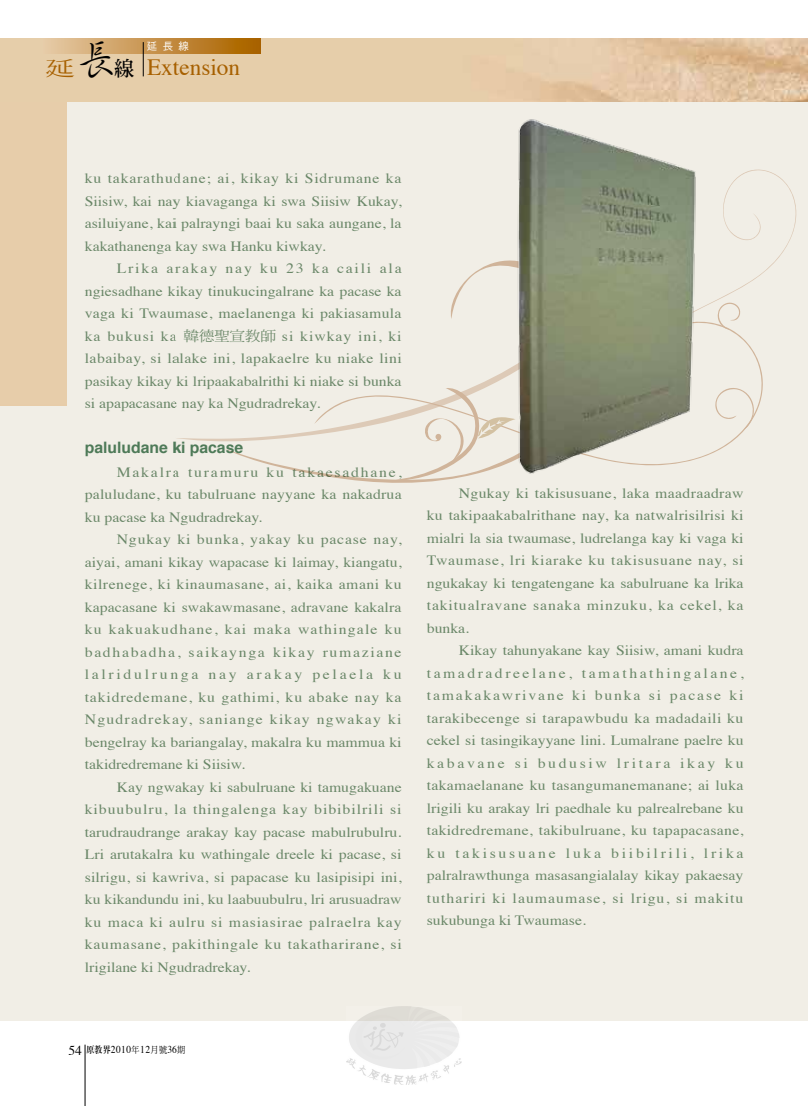
<style>
.page{position:relative;width:808px;height:1106px;background:#fff}
.page>*{position:absolute;margin:0;border:0;box-sizing:border-box;transform-origin:0 0}
.t1{font:23.25px "Times";color:#a76000}
.t2{font:700 15.75px "Helvetica";color:#4e7a58}
.t3{font:14.1px "Times";letter-spacing:.015em;color:#6a8768;scale:1.11 1}
.t4{font:14.1px "Times";letter-spacing:.05em;color:#6a8768;scale:1.11 1}
.t5{font:14.1px "Times";letter-spacing:.115em;color:#6a8768;scale:1.11 1}
.t6{font:14.1px "Times";letter-spacing:.06em;color:#6a8768;scale:1.11 1}
.t7{font:14.1px "Times";letter-spacing:.055em;color:#6a8768;scale:1.11 1}
.t8{font:14.1px "Times";letter-spacing:.075em;color:#6a8768;scale:1.11 1}
.t9{font:14.1px "Times";letter-spacing:.17em;color:#6a8768;scale:1.11 1}
.t10{font:14.1px "Times";letter-spacing:.035em;color:#6a8768;scale:1.11 1}
.t11{font:14.1px "Times";letter-spacing:.045em;color:#6a8768;scale:1.11 1}
.t12{font:14.1px "Times";letter-spacing:.065em;color:#6a8768;scale:1.11 1}
.t13{font:14.1px "Times";letter-spacing:.105em;color:#6a8768;scale:1.11 1}
.t14{font:14.1px "Times";letter-spacing:.16em;color:#6a8768;scale:1.11 1}
.t15{font:14.1px "Times";letter-spacing:.165em;color:#6a8768;scale:1.11 1}
.t16{font:10.5px "Times";letter-spacing:.05em;color:#000;scale:.9 1}
.t17{font:10.5px "Heisei Kaku Go Std W3";color:#fff}
.s1{font-family:"AR Ming B5";font-weight:500;font-size:20.4px}
.s2{font-family:"AR Xing Shu B5";font-weight:500;font-size:42.75px;color:#000}
.s3{font-family:"AR Ming B5";font-weight:700;font-size:20.4px;color:#000}
.s4{font-family:"DF Ming Std W5"}
.s5{font-size:13.5px}
.s6{font-family:"AR Ming B5";font-weight:800;font-size:9px}
.s7{font-family:"DF Ming Std W5";font-size:9px}
</style>
<div class="page">
<div style="left:0;top:42px;width:808px;height:978px;background:#f1eee6"></div>
<img style="left:0;top:39px;width:808px;height:62px">
<hr style="left:85px;top:1044px;width:1px;height:62px;background:#000">
<svg style="left:43px;top:39px;width:218px;height:14px;background:#c7944e"></svg>
<hr style="left:143px;top:42px;width:1px;height:34px;background:#000">
<svg style="left:701px;top:169px;width:96px;height:139px"></svg>
<svg style="left:224px;top:262px;width:273px;height:221px"></svg>
<svg style="left:314px;top:319px;width:449px;height:149px"></svg>
<svg style="left:714px;top:387px;width:41px;height:42px"></svg>
<svg style="left:716px;top:301px;width:25px;height:29px"></svg>
<svg style="left:388px;top:385px;width:109px;height:98px"></svg>
<img style="left:497px;top:119px;width:204px;height:355px">
<img style="left:347px;top:1006px;width:114px;height:78px">
<p class="t1" style="left:45px;top:46px;width:197px"><span class="s1">延</span><span class="s2">長</span><span class="s3">線</span> Extension</p>
<p class="t17" style="left:147px;top:40px;width:43px">延長線</p>
<p class="t4" style="left:85px;top:165px;width:287px">ku takarathudane; ai, kikay ki Sidrumane ka</p>
<p class="t3" style="left:85px;top:188px;width:287px">Siisiw, kai nay kiavaganga ki swa Siisiw Kukay,</p>
<p class="t3" style="left:85px;top:210px;width:287px">asiluiyane, kai palrayngi baai ku saka aungane, la</p>
<p class="t3" style="left:85px;top:233px;width:218px">kakathanenga kay swa Hanku kiwkay.</p>
<p class="t5" style="left:117px;top:255px;width:258px">Lrika arakay nay ku 23 ka caili ala</p>
<p class="t3" style="left:85px;top:278px;width:287px">ngiesadhane kikay tinukucingalrane ka pacase ka</p>
<p class="t3" style="left:85px;top:300px;width:287px">vaga ki Twaumase, maelanenga ki pakiasamula</p>
<p class="t6" style="left:85px;top:323px;width:287px">ka bukusi ka <span class="s4">韓德聖宣教師</span> si kiwkay ini, ki</p>
<p class="t3" style="left:85px;top:345px;width:287px">labaibay, si lalake ini, lapakaelre ku niake lini</p>
<p class="t3" style="left:85px;top:368px;width:287px">pasikay kikay ki lripaakabalrithi ki niake si bunka</p>
<p class="t3" style="left:85px;top:390px;width:214px">si apapacasane nay ka Ngudradrekay.</p>
<p class="t2" style="left:85px;top:435px;width:160px">paluludane ki pacase</p>
<p class="t5" style="left:117px;top:458px;width:258px">Makalra turamuru ku takaesadhane,</p>
<p class="t3" style="left:85px;top:481px;width:287px">paluludane, ku tabulruane nayyane ka nakadrua</p>
<p class="t3" style="left:85px;top:503px;width:161px">ku pacase ka Ngudradrekay.</p>
<p class="t7" style="left:117px;top:526px;width:258px">Ngukay ki bunka, yakay ku pacase nay,</p>
<p class="t3" style="left:85px;top:548px;width:287px">aiyai, amani kikay wapacase ki laimay, kiangatu,</p>
<p class="t10" style="left:85px;top:571px;width:287px">kilrenege, ki kinaumasane, ai, kaika amani ku</p>
<p class="t3" style="left:85px;top:593px;width:287px">kapacasane ki swakawmasane, adravane kakalra</p>
<p class="t8" style="left:85px;top:616px;width:287px">ku kakuakudhane, kai maka wathingale ku</p>
<p class="t13" style="left:85px;top:638px;width:287px">badhabadha, saikaynga kikay rumaziane</p>
<p class="t9" style="left:85px;top:661px;width:287px">lalridulrunga nay arakay pelaela ku</p>
<p class="t4" style="left:85px;top:683px;width:287px">takidredemane, ku gathimi, ku abake nay ka</p>
<p class="t8" style="left:85px;top:706px;width:287px">Ngudradrekay, saniange kikay ngwakay ki</p>
<p class="t3" style="left:85px;top:728px;width:287px">bengelray ka bariangalay, makalra ku mammua ki</p>
<p class="t3" style="left:85px;top:751px;width:146px">takidredremane ki Siisiw.</p>
<p class="t3" style="left:117px;top:773px;width:258px">Kay ngwakay ki sabulruane ki tamugakuane</p>
<p class="t6" style="left:85px;top:796px;width:287px">kibuubulru, la thingalenga kay bibibilrili si</p>
<p class="t3" style="left:85px;top:818px;width:287px">tarudraudrange arakay kay pacase mabulrubulru.</p>
<p class="t3" style="left:85px;top:841px;width:287px">Lri arutakalra ku wathingale dreele ki pacase, si</p>
<p class="t3" style="left:85px;top:863px;width:287px">silrigu, si kawriva, si papacase ku lasipisipi ini,</p>
<p class="t3" style="left:85px;top:886px;width:287px">ku kikandundu ini, ku laabuubulru, lri arusuadraw</p>
<p class="t4" style="left:85px;top:908px;width:287px">ku maca ki aulru si masiasirae palraelra kay</p>
<p class="t4" style="left:85px;top:931px;width:287px">kaumasane, pakithingale ku takatharirane, si</p>
<p class="t3" style="left:85px;top:953px;width:151px">lrigilane ki Ngudradrekay.</p>
<p class="t3" style="left:459px;top:479px;width:258px">Ngukay ki takisusuane, laka maadraadraw</p>
<p class="t3" style="left:427px;top:502px;width:287px">ku takipaakabalrithane nay, ka natwalrisilrisi ki</p>
<p class="t3" style="left:427px;top:524px;width:287px">mialri la sia twaumase, ludrelanga kay ki vaga ki</p>
<p class="t11" style="left:427px;top:547px;width:287px">Twaumase, lri kiarake ku takisusuane nay, si</p>
<p class="t3" style="left:427px;top:569px;width:287px">ngukakay ki tengatengane ka sabulruane ka lrika</p>
<p class="t7" style="left:427px;top:592px;width:287px">takitualravane sanaka minzuku, ka cekel, ka</p>
<p class="t3" style="left:427px;top:614px;width:40px">bunka.</p>
<p class="t3" style="left:459px;top:637px;width:258px">Kikay tahunyakane kay Siisiw, amani kudra</p>
<p class="t14" style="left:427px;top:659px;width:287px">tamadradreelane, tamathathingalane,</p>
<p class="t5" style="left:427px;top:682px;width:287px">tamakakawrivane ki bunka si pacase ki</p>
<p class="t3" style="left:427px;top:704px;width:287px">tarakibecenge si tarapawbudu ka madadaili ku</p>
<p class="t3" style="left:427px;top:727px;width:287px">cekel si tasingikayyane lini. Lumalrane paelre ku</p>
<p class="t15" style="left:427px;top:749px;width:287px">kabavane si budusiw lritara ikay ku</p>
<p class="t3" style="left:427px;top:772px;width:287px">takamaelanane ku tasangumanemanane; ai luka</p>
<p class="t3" style="left:427px;top:794px;width:287px">lrigili ku arakay lri paedhale ku palrealrebane ku</p>
<p class="t3" style="left:427px;top:817px;width:287px">takidredremane, takibulruane, ku tapapacasane,</p>
<p class="t9" style="left:427px;top:839px;width:287px">ku takisusuane luka biibilrili, lrika</p>
<p class="t3" style="left:427px;top:862px;width:287px">palralrawthunga masasangialalay kikay pakaesay</p>
<p class="t12" style="left:427px;top:884px;width:287px">tuthariri ki laumaumase, si lrigu, si makitu</p>
<p class="t3" style="left:427px;top:907px;width:145px">sukubunga ki Twaumase.</p>
<p class="t16" style="left:68px;top:1039px;width:131px"><span class="s5">54</span> <span class="s6">原教界</span>2010<span class="s7">年</span>12<span class="s7">月號</span>36<span class="s7">期</span></p>
</div>
